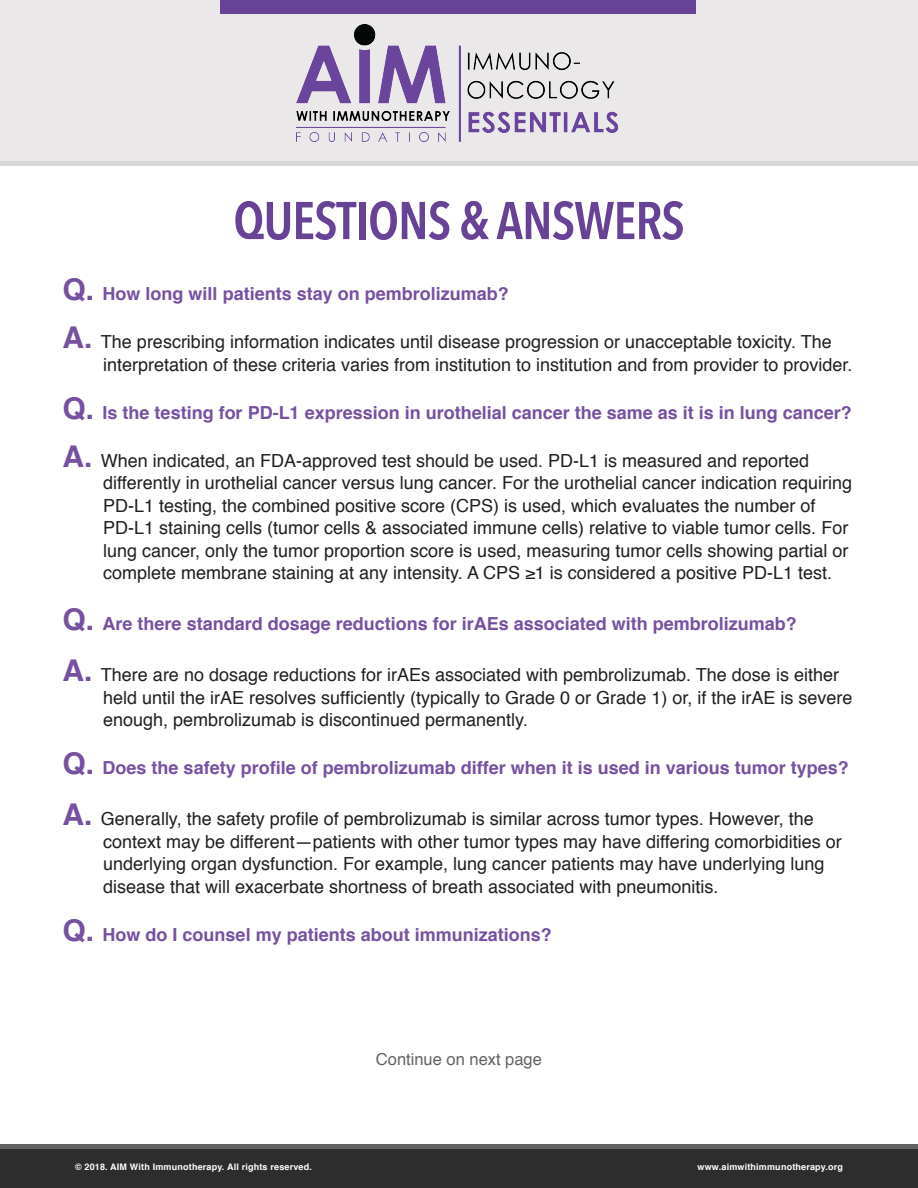
<style>
.page{position:relative;width:918px;height:1188px;background:#fff}
.page>*{position:absolute;margin:0;border:0;box-sizing:border-box;transform-origin:0 0}
.t1{font:600 52.5px "Avenir Next Condensed";letter-spacing:-.02em;color:#684297}
.t2{font:18px/22.5px "Helvetica";color:#231f20}
.t3{font:700 18px "Helvetica";color:#7651a1}
.t4{font:16.5px "Helvetica";color:#646363}
.t5{font:700 9px "Helvetica";letter-spacing:.02em;color:#fff}
.s1{font-size:30px}
.s2{font-weight:700;font-size:30px;color:#7651a1}
</style>
<div class="page">
<div style="left:0;top:1149px;width:918px;height:39px;background:#2e2d2e"></div>
<div style="left:0;top:1144px;width:918px;height:5px;background:#646363"></div>
<div style="left:0;top:0;width:918px;height:161px;background:#eae8e8"></div>
<div style="left:0;top:161px;width:918px;height:5px;background:#d9d6d7"></div>
<img style="left:297px;top:25px;width:322px;height:117px">
<div style="left:221px;top:0;width:475px;height:14px;background:#684297"></div>
<p class="t1" style="left:233px;top:175px;width:453px">QUESTIONS &amp; ANSWERS</p>
<p class="t3" style="left:63px;top:279px;width:448px"><span class="s1">Q.</span> How long will patients stay on pembrolizumab?</p>
<p class="t2" style="left:103px;top:331px;width:751px;text-indent:-41px"><span class="s2">A.</span> The prescribing information indicates until disease progression or unacceptable toxicity. The interpretation of these criteria varies from institution to institution and from provider to provider.</p>
<p class="t3" style="left:63px;top:398px;width:791px"><span class="s1">Q.</span> Is the testing for PD-L1 expression in urothelial cancer the same as it is in lung cancer?</p>
<p class="t2" style="left:103px;top:450px;width:751px;text-indent:-41px"><span class="s2">A.</span> When indicated, an FDA-approved test should be used. PD-L1 is measured and reported differently in urothelial cancer versus lung cancer. For the urothelial cancer indication requiring PD-L1 testing, the combined positive score (CPS) is used, which evaluates the number of PD-L1 staining cells (tumor cells &amp; associated immune cells) relative to viable tumor cells. For lung cancer, only the tumor proportion score is used, measuring tumor cells showing partial or complete membrane staining at any intensity. A CPS ≥1 is considered a positive PD-L1 test.</p>
<p class="t3" style="left:63px;top:609px;width:736px"><span class="s1">Q.</span> Are there standard dosage reductions for irAEs associated with pembrolizumab?</p>
<p class="t2" style="left:103px;top:664px;width:751px;text-indent:-41px"><span class="s2">A.</span> There are no dosage reductions for irAEs associated with pembrolizumab. The dose is either held until the irAE resolves sufficiently (typically to Grade 0 or Grade 1) or, if the irAE is severe enough, pembrolizumab is discontinued permanently.</p>
<p class="t3" style="left:63px;top:753px;width:788px"><span class="s1">Q.</span> Does the safety profile of pembrolizumab differ when it is used in various tumor types?</p>
<p class="t2" style="left:103px;top:808px;width:740px;text-indent:-41px"><span class="s2">A.</span> Generally, the safety profile of pembrolizumab is similar across tumor types. However, the context may be different—patients with other tumor types may have differing comorbidities or underlying organ dysfunction. For example, lung cancer patients may have underlying lung disease that will exacerbate shortness of breath associated with pneumonitis.</p>
<p class="t3" style="left:63px;top:920px;width:491px"><span class="s1">Q.</span> How do I counsel my patients about immunizations?</p>
<p class="t4" style="left:376px;top:1047px;width:168px">Continue on next page</p>
<p class="t5" style="left:75px;top:1159px;width:238px">© 2018. AIM With Immunotherapy. All rights reserved.</p>
<p class="t5" style="left:698px;top:1159px;width:147px">www.aimwithimmunotherapy.org</p>
</div>
